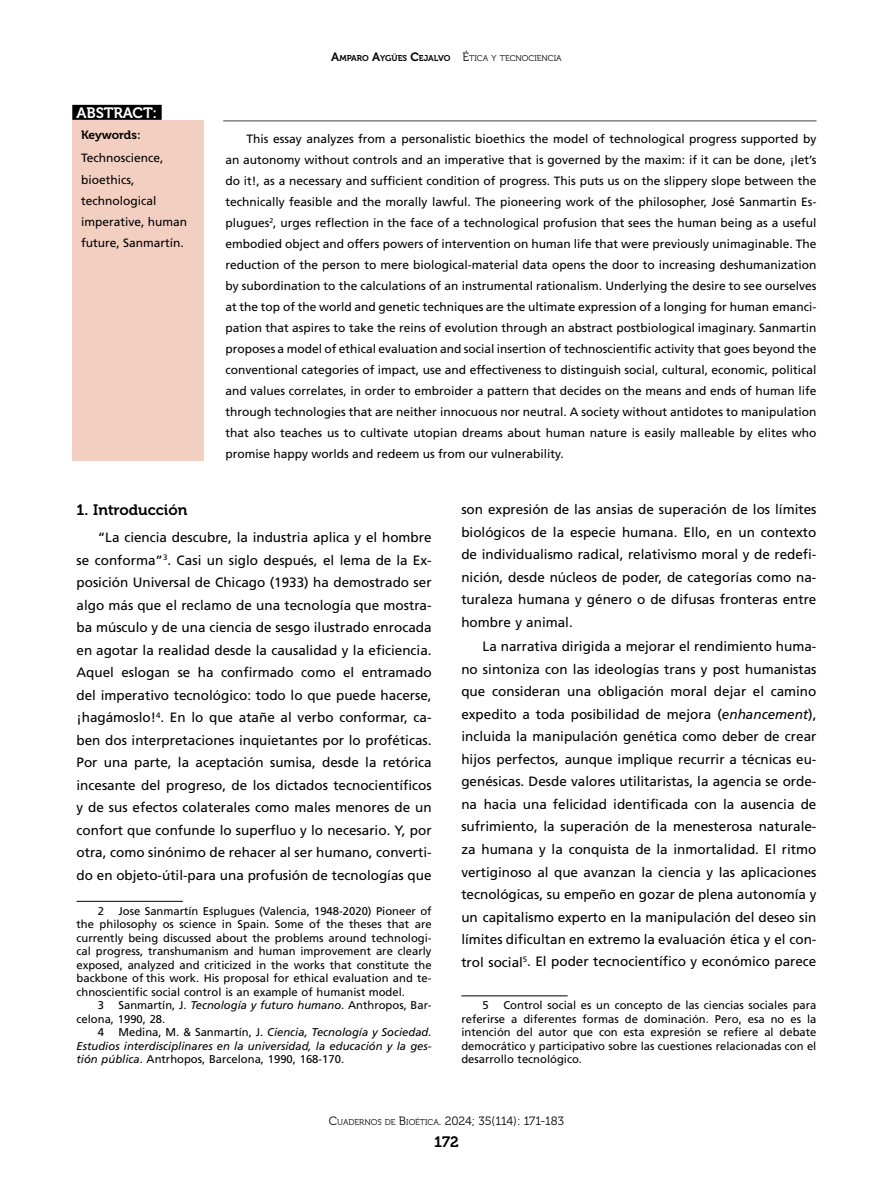
<style>
.page{position:relative;width:893px;height:1191px;background:#fff}
.page>*{position:absolute;margin:0;border:0;box-sizing:border-box;transform-origin:0 0}
.t1{font:15px "Museo 700";color:#000}
.t2{font:15px "Museo 700";letter-spacing:-.01em;color:#fff}
.t3{font:15px "Museo 700";color:#000}
.t4{font:13.5px/22.5px "Frutiger";color:#000;text-align:justify}
.t5{font:12px/21px "Frutiger";color:#000;text-align:justify}
.t6{font:12px "Museo 300";letter-spacing:-.005em;color:#000}
.t7{font:12px "Museo 700";color:#000}
.t8{font:11.25px/13.5px "Frutiger";color:#000;text-align:justify}
.t9{font:italic 11.25px/13.5px "Frutiger";color:#000;text-align:justify}
.t10{font:8.4px "Museo 300";color:#000}
.s1{font-family:"Museo 700";font-size:12px}
.s2{font-family:"Museo 700"}
.s3{font-size:12px}
.s4{font-style:italic}
.s5{font-style:normal}
.s6{font-size:8.4px}
</style>
<div class="page">
<div style="left:72px;top:105px;width:90px;height:15px;background:#000"></div>
<div style="left:72px;top:120px;width:132px;height:341px;background:#f3cfc1"></div>
<hr style="left:77px;top:901px;width:106px;height:1px;background:#000">
<hr style="left:461px;top:995px;width:107px;height:1px;background:#000">
<hr style="left:223px;top:120px;width:593px;height:2px;background:#808285">
<p class="t2" style="left:77px;top:104px;width:82px">ABSTRACT:</p>
<p class="t7" style="left:81px;top:128px;width:61px">Keywords:</p>
<p class="t5" style="left:81px;top:148px;width:108px;text-align:left">Technoscience, bioethics, technological imperative, human future, Sanmartín.</p>
<p class="t10" style="left:331px;top:54px;width:232px"><span class="s1">A</span><span class="s2">MPARO</span> <span class="s1">A</span><span class="s2">YGÜES</span> <span class="s1">C</span><span class="s2">EJALVO</span> <span class="s3">É</span>TICA Y TECNOCIENCIA</p>
<p class="t5" style="left:225px;top:128px;width:593px;text-indent:21px">This essay analyzes from a personalistic bioethics the model of technological progress supported by an autonomy without controls and an imperative that is governed by the maxim: if it can be done, ¡let’s do it!, as a necessary and sufficient condition of progress. This puts us on the slippery slope between the technically feasible and the morally lawful. The pioneering work of the philosopher, José Sanmartin Es&shy;plugues<sup>2</sup>, urges reflection in the face of a technological profusion that sees the human being as a useful embodied object and offers powers of intervention on human life that were previously unimaginable. The reduction of the person to mere biological-material data opens the door to increasing deshumanization by subordination to the calculations of an instrumental rationalism. Underlying the desire to see ourselves at the top of the world and genetic techniques are the ultimate expression of a longing for human emanci&shy;pation that aspires to take the reins of evolution through an abstract postbiological imaginary. Sanmartin proposes a model of ethical evaluation and social insertion of technoscientific activity that goes beyond the conventional categories of impact, use and effectiveness to distinguish social, cultural, economic, political and values correlates, in order to embroider a pattern that decides on the means and ends of human life through technologies that are neither innocuous nor neutral. A society without antidotes to manipulation that also teaches us to cultivate utopian dreams about human nature is easily malleable by elites who promise happy worlds and redeem us from our vulnerability.</p>
<p class="t1" style="left:77px;top:502px;width:116px">1. Introducción<sup>2</sup></p>
<p class="t4" style="left:77px;top:526px;width:357px;text-indent:21px">“La ciencia descubre, la industria aplica y el hombre se conforma”<sup>3</sup>. Casi un siglo después, el lema de la Ex&shy;posición Universal de Chicago (1933) ha demostrado ser algo más que el reclamo de una tecnología que mostra&shy;ba músculo y de una ciencia de sesgo ilustrado enrocada en agotar la realidad desde la causalidad y la eficiencia.<br>Aquel eslogan se ha confirmado como el entramado del imperativo tecnológico: todo lo que puede hacerse, ¡hagámoslo!<sup>4</sup>. En lo que atañe al verbo conformar, ca&shy;ben dos interpretaciones inquietantes por lo proféticas.<br>Por una parte, la aceptación sumisa, desde la retórica incesante del progreso, de los dictados tecnocientíficos y de sus efectos colaterales como males menores de un confort que confunde lo superfluo y lo necesario. Y, por otra, como sinónimo de rehacer al ser humano, converti&shy;do en objeto-útil-para una profusión de tecnologías que</p>
<p class="t8" style="left:98px;top:904px;width:8px">2</p>
<p class="t8" style="left:119px;top:904px;width:315px">Jose Sanmartín Esplugues (Valencia, 1948-2020) Pioneer of</p>
<p class="t8" style="left:77px;top:917px;width:357px">the philosophy os science in Spain. Some of the theses that are</p>
<p class="t8" style="left:77px;top:931px;width:357px">currently being discussed about the problems around technologi-</p>
<p class="t8" style="left:77px;top:944px;width:357px">cal progress, transhumanism and human improvement are clearly</p>
<p class="t8" style="left:77px;top:958px;width:357px">exposed, analyzed and criticized in the works that constitute the</p>
<p class="t8" style="left:77px;top:971px;width:357px">backbone of this work. His proposal for ethical evaluation and te-</p>
<p class="t8" style="left:77px;top:985px;width:330px">chnoscientific social control is an example of humanist model.</p>
<p class="t8" style="left:98px;top:998px;width:8px">3</p>
<p class="t8" style="left:119px;top:998px;width:315px">Sanmartín, J. <span class="s4">Tecnología y futuro humano</span>. Anthropos, Bar-</p>
<p class="t8" style="left:77px;top:1012px;width:90px">celona, 1990, 28.</p>
<p class="t8" style="left:98px;top:1025px;width:8px">4</p>
<p class="t9" style="left:77px;top:1025px;width:357px;text-indent:42px"><span class="s5">Medina, M. &amp; Sanmartín, J.</span> Ciencia, Tecnología y Sociedad.<br>Estudios interdisciplinares en la universidad, la educación y la ges&shy;tión pública<span class="s5">. Antrhopos, Barcelona, 1990, 168-170.</span></p>
<p class="t4" style="left:461px;top:498px;width:357px">son expresión de las ansias de superación de los límites biológicos de la especie humana. Ello, en un contexto de individualismo radical, relativismo moral y de redefi&shy;nición, desde núcleos de poder, de categorías como na&shy;turaleza humana y género o de difusas fronteras entre hombre y animal.</p>
<p class="t4" style="left:461px;top:635px;width:357px;text-indent:21px">La narrativa dirigida a mejorar el rendimiento huma&shy;no sintoniza con las ideologías trans y post humanistas que consideran una obligación moral dejar el camino expedito a toda posibilidad de mejora (<span class="s4">enhancement</span>), incluida la manipulación genética como deber de crear hijos perfectos, aunque implique recurrir a técnicas eu&shy;genésicas. Desde valores utilitaristas, la agencia se orde&shy;na hacia una felicidad identificada con la ausencia de sufrimiento, la superación de la menesterosa naturale&shy;za humana y la conquista de la inmortalidad. El ritmo vertiginoso al que avanzan la ciencia y las aplicaciones tecnológicas, su empeño en gozar de plena autonomía y un capitalismo experto en la manipulación del deseo sin límites dificultan en extremo la evaluación ética y el con&shy;trol social<sup>5</sup>. El poder tecnocientífico y económico parece</p>
<p class="t8" style="left:483px;top:998px;width:8px">5</p>
<p class="t8" style="left:461px;top:998px;width:357px;text-indent:42px">Control social es un concepto de las ciencias sociales para referirse a diferentes formas de dominación. Pero, esa no es la intención del autor que con esta expresión se refiere al debate democrático y participativo sobre las cuestiones relacionadas con el desarrollo tecnológico.</p>
<p class="t6" style="left:329px;top:1113px;width:237px">C<span class="s6">UADERNOS DE</span> B<span class="s6">IOÉTICA</span>. 2024; 35(114): 171-183</p>
<p class="t3" style="left:434px;top:1133px;width:26px">172</p>
</div>
